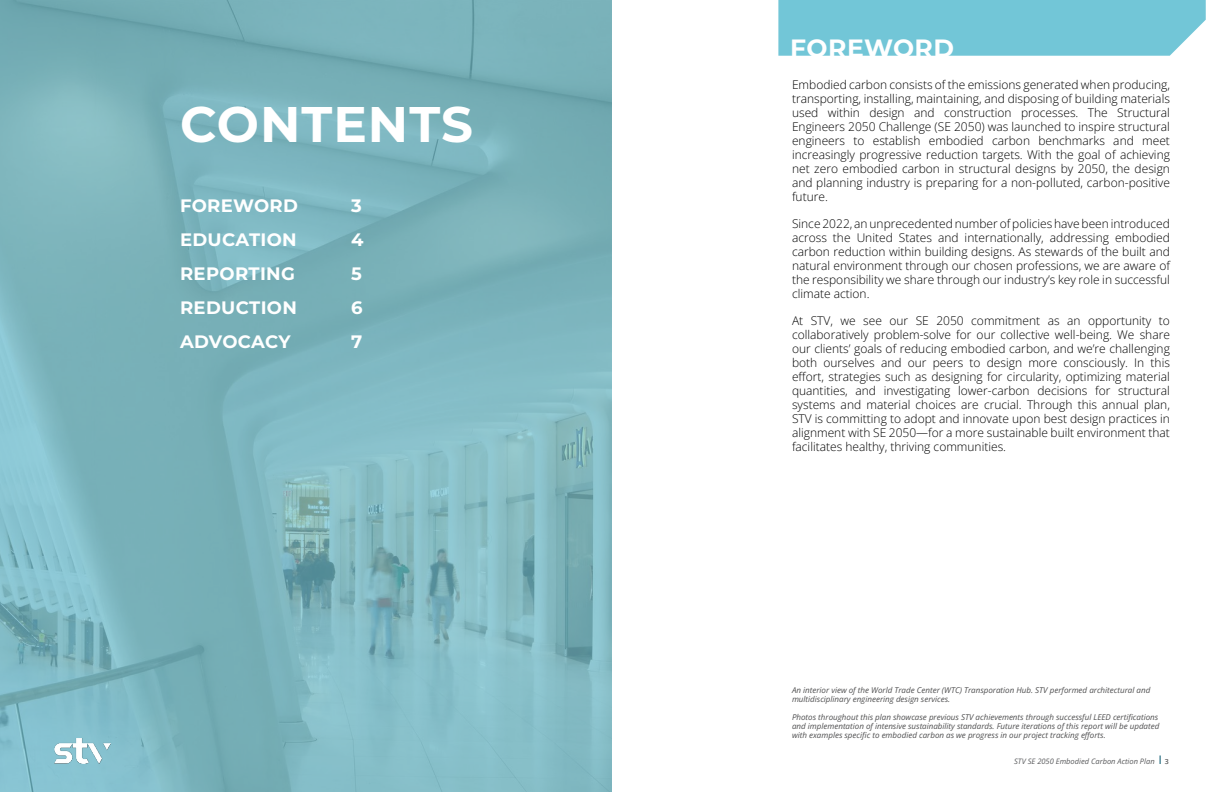
<style>
.page{position:relative;width:1224px;height:792px;background:#fff}
.page>*{position:absolute;margin:0;border:0;box-sizing:border-box;transform-origin:0 0}
.t1{font:700 50px "Montserrat";letter-spacing:.02em;color:#fff}
.t2{font:700 25px "Montserrat";letter-spacing:.02em;color:#fff}
.t3{font:700 18px/34px "Montserrat";letter-spacing:.02em;color:#fff}
.t4{font:300 12px/14px "Open Sans";color:#000;text-align:justify}
.t5{font:italic 8px/9px "Open Sans";color:#4e4e4f}
.t6{font:italic 7.5px "Open Sans";color:#58595b}
.t7{font:600 7px "Open Sans";color:#58595b}
</style>
<div class="page">
<svg style="left:0;top:0;width:612px;height:792px;background:#7db5be"></svg>
<img style="left:54px;top:739px;width:56px;height:25px">
<div style="left:778px;top:0;width:428px;height:56px;background:#72c6d7"></div>
<h1 class="t1" style="left:180px;top:95px;width:294px">CONTENTS</h1>
<h3 class="t3" style="left:180px;top:189px;width:120px">FOREWORD<br>EDUCATION<br>REPORTING<br>REDUCTION<br>ADVOCACY</h3>
<h3 class="t3" style="left:351px;top:189px;width:14px;text-align:justify">3<br>4<br>5<br>6<br>7</h3>
<h2 class="t2" style="left:790px;top:34px;width:165px">FOREWORD</h2>
<p class="t4" style="left:792px;top:79px;width:379px">Embodied carbon consists of the emissions generated when producing, transporting, installing, maintaining, and disposing of building materials used within design and construction processes. The Structural Engineers 2050 Challenge (SE 2050) was launched to inspire structural engineers to establish embodied carbon benchmarks and meet increasingly progressive reduction targets. With the goal of achieving net zero embodied carbon in structural designs by 2050, the design and planning industry is preparing for a non-polluted, carbon-positive future.</p>
<p class="t4" style="left:792px;top:218px;width:379px">Since 2022, an unprecedented number of policies have been introduced across the United States and internationally, addressing embodied carbon reduction within building designs. As stewards of the built and natural environment through our chosen professions, we are aware of the responsibility we share through our industry’s key role in successful climate action.</p>
<p class="t4" style="left:792px;top:315px;width:379px">At STV, we see our SE 2050 commitment as an opportunity to collaboratively problem-solve for our collective well-being. We share our clients’ goals of reducing embodied carbon, and we’re challenging both ourselves and our peers to design more consciously. In this effort, strategies such as designing for circularity, optimizing material quantities, and investigating lower-carbon decisions for structural systems and material choices are crucial. Through this annual plan, STV is committing to adopt and innovate upon best design practices in alignment with SE 2050—for a more sustainable built environment that facilitates healthy, thriving communities.</p>
<p class="t5" style="left:792px;top:686px;width:360px">An interior view of the World Trade Center (WTC) Transporation Hub. STV performed architectural and multidisciplinary engineering design services.</p>
<p class="t5" style="left:792px;top:712px;width:369px">Photos throughout this plan showcase previous STV achievements through successful LEED certifications and implementation of intensive sustainability standards. Future iterations of this report will be updated with examples specific to embodied carbon as we progress in our project tracking efforts.</p>
<p class="t6" style="left:1014px;top:757px;width:142px">STV SE 2050 Embodied Carbon Action Plan</p>
<p class="t7" style="left:1165px;top:758px;width:5px">3</p>
</div>
